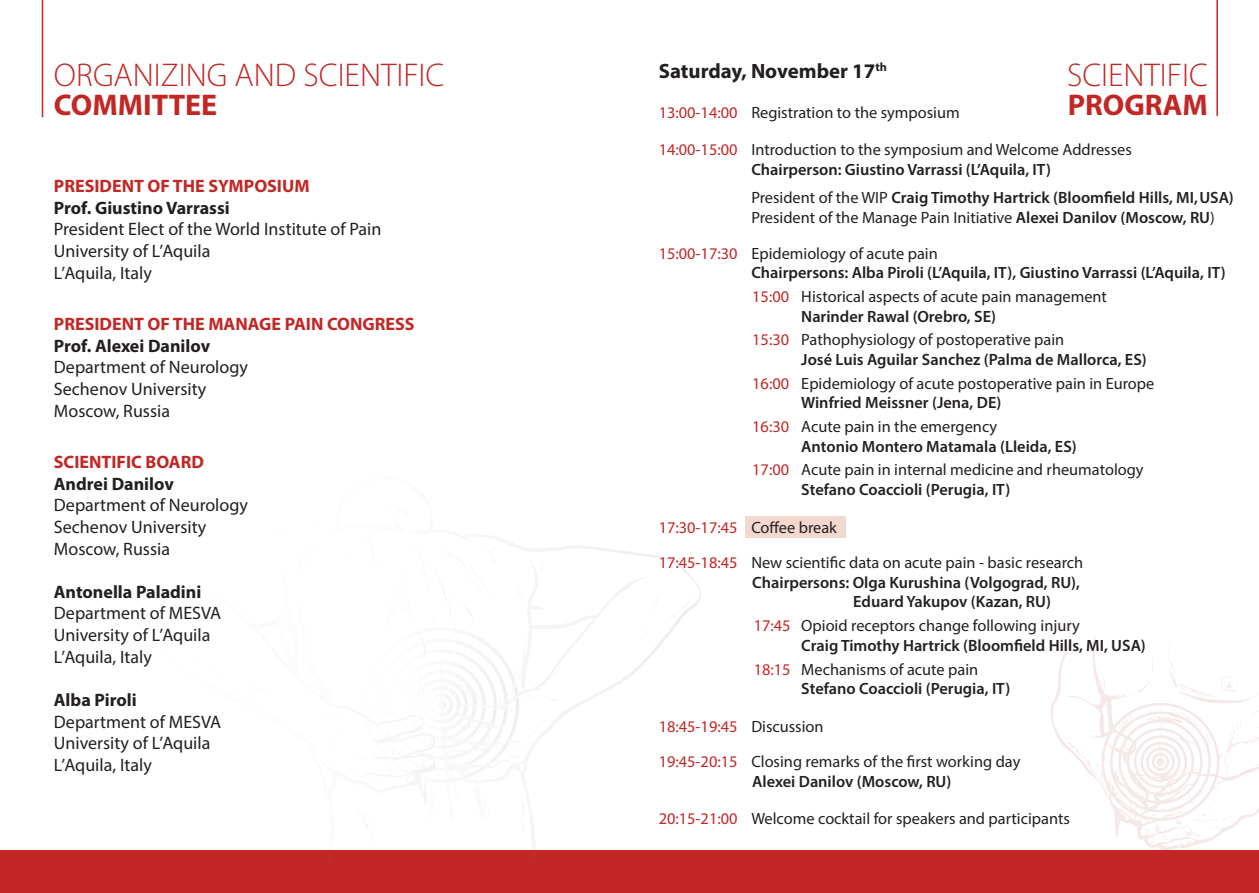
<style>
.page{position:relative;width:1259px;height:893px;background:#fff}
.page>*{position:absolute;margin:0;border:0;box-sizing:border-box;transform-origin:0 0}
.t1{font:300 33px "Myriad Pro";color:#c22725}
.t2{font:700 30px "Myriad Pro";color:#c22725}
.t3{font:700 20.85px "Myriad Pro";color:#231f20}
.t4{font:18px/21.6px "Myriad Pro";color:#231f20}
.t5{font:700 18px "Myriad Pro";color:#231f20}
.t6{font:700 18px "Myriad Pro";color:#c22725}
.t7{font:600 16.35px/19.6px "Myriad Pro";color:#231f20}
.t8{font:16.35px/19.6px "Myriad Pro";color:#231f20}
.s1{color:#c22725}
.s2{font-weight:600}
.s3{font-weight:400}
.s4{font-weight:400;color:#c22725}
</style>
<div class="page">
<div style="left:0;top:850px;width:1259px;height:43px;background:#c22725"></div>
<hr style="left:1216px;top:0;width:2px;height:116px;background:#c22725">
<div style="left:745px;top:516px;width:101px;height:21px;background:#f3d8ce"></div>
<svg style="left:1051px;top:622px;width:208px;height:228px"></svg>
<hr style="left:42px;top:0;width:1px;height:117px;background:#c22725">
<svg style="left:558px;top:546px;width:143px;height:174px"></svg>
<svg style="left:590px;top:681px;width:6px;height:6px"></svg>
<svg style="left:409px;top:548px;width:149px;height:256px"></svg>
<svg style="left:637px;top:597px;width:54px;height:49px"></svg>
<h1 class="t1" style="left:54px;top:55px;width:392px">ORGANIZING AND SCIENTIFIC</h1>
<h2 class="t2" style="left:54px;top:85px;width:165px">COMMITTEE</h2>
<p class="t6" style="left:54px;top:174px;width:257px">PRESIDENT OF THE SYMPOSIUM</p>
<p class="t5" style="left:54px;top:196px;width:177px">Prof. Giustino Varrassi</p>
<p class="t4" style="left:54px;top:218px;width:329px">President Elect of the World Institute of Pain<br>University of L’Aquila<br>L’Aquila, Italy</p>
<p class="t6" style="left:54px;top:312px;width:362px">PRESIDENT OF THE MANAGE PAIN CONGRESS</p>
<p class="t5" style="left:54px;top:334px;width:158px">Prof. Alexei Danilov</p>
<p class="t4" style="left:54px;top:356px;width:195px">Department of Neurology<br>Sechenov University<br>Moscow, Russia</p>
<p class="t6" style="left:54px;top:450px;width:152px">SCIENTIFIC BOARD</p>
<p class="t5" style="left:54px;top:472px;width:121px">Andrei Danilov</p>
<p class="t4" style="left:54px;top:494px;width:195px">Department of Neurology<br>Sechenov University<br>Moscow, Russia</p>
<p class="t5" style="left:54px;top:580px;width:149px">Antonella Paladini</p>
<p class="t4" style="left:54px;top:602px;width:169px">Department of MESVA<br>University of L’Aquila<br>L’Aquila, Italy</p>
<p class="t5" style="left:54px;top:688px;width:84px">Alba Piroli</p>
<p class="t4" style="left:54px;top:710px;width:169px">Department of MESVA<br>University of L’Aquila<br>L’Aquila, Italy</p>
<p class="t3" style="left:658px;top:58px;width:230px">Saturday, November 17<sup>th</sup></p>
<p class="t8" style="left:658px;top:102px;width:302px"><span class="s1">13:00-14:00</span> Registration to the symposium</p>
<p class="t8" style="left:751px;top:139px;width:382px;text-indent:-93px"><span class="s1">14:00-15:00</span> Introduction to the symposium and Welcome Addresses<br><span class="s2">Chairperson: Giustino Varrassi (L’Aquila, IT)</span></p>
<p class="t7" style="left:751px;top:187px;width:484px"><span class="s3">President of the WIP</span> Craig Timothy Hartrick (Bloomfield Hills, MI, USA)<br><span class="s3">President of the Manage Pain Initiative</span> Alexei Danilov (Moscow, RU<span class="s3">)</span></p>
<p class="t7" style="left:751px;top:243px;width:476px;text-indent:-93px"><span class="s4">15:00-17:30</span> <span class="s3">Epidemiology of acute pain<br></span>Chairpersons: Alba Piroli (L’Aquila, IT), Giustino Varrassi (L’Aquila, IT)</p>
<p class="t8" style="left:801px;top:286px;width:307px;text-indent:-49px"><span class="s1">15:00</span> Historical aspects of acute pain management<br><span class="s2">Narinder Rawal (Orebro, SE)</span></p>
<p class="t7" style="left:801px;top:330px;width:347px;text-indent:-49px"><span class="s4">15:30</span> <span class="s3">Pathophysiology of postoperative pain<br></span>José Luis Aguilar Sanchez (Palma de Mallorca, ES)</p>
<p class="t8" style="left:801px;top:373px;width:354px;text-indent:-49px"><span class="s1">16:00</span> Epidemiology of acute postoperative pain in Europe<br><span class="s2">Winfried Meissner (Jena, DE)</span></p>
<p class="t7" style="left:801px;top:416px;width:277px;text-indent:-49px"><span class="s4">16:30</span> <span class="s3">Acute pain in the emergency<br></span>Antonio Montero Matamala (Lleida, ES)</p>
<p class="t8" style="left:801px;top:460px;width:344px;text-indent:-49px"><span class="s1">17:00</span> Acute pain in internal medicine and rheumatology<br><span class="s2">Stefano Coaccioli (Perugia, IT)</span></p>
<p class="t8" style="left:658px;top:509px;width:426px;line-height:35.7px"><span class="s1">17:30-17:45</span> Coffee break<br><span class="s1">17:45-18:45</span> New scientific data on acute pain - basic research</p>
<p class="t7" style="left:853px;top:572px;width:228px;text-indent:-101px">Chairpersons: Olga Kurushina (Volgograd, RU),<br>Eduard Yakupov (Kazan, RU)</p>
<p class="t7" style="left:801px;top:615px;width:346px;text-indent:-48px"><span class="s4">17:45</span> <span class="s3">Opioid receptors change following injury<br></span>Craig Timothy Hartrick (Bloomfield Hills, MI, USA)</p>
<p class="t7" style="left:801px;top:659px;width:211px;text-indent:-48px"><span class="s4">18:15</span> <span class="s3">Mechanisms of acute pain<br></span>Stefano Coaccioli (Perugia, IT)</p>
<p class="t8" style="left:658px;top:708px;width:363px;line-height:35.7px"><span class="s1">18:45-19:45</span> Discussion<br><span class="s1">19:45-20:15</span> Closing remarks of the first working day</p>
<p class="t7" style="left:752px;top:771px;width:201px">Alexei Danilov (Moscow, RU)</p>
<p class="t8" style="left:658px;top:809px;width:413px"><span class="s1">20:15-21:00</span> Welcome cocktail for speakers and participants</p>
<h1 class="t1" style="left:1067px;top:55px;width:142px">SCIENTIFIC</h1>
<h2 class="t2" style="left:1067px;top:85px;width:142px">PROGRAM</h2>
</div>
